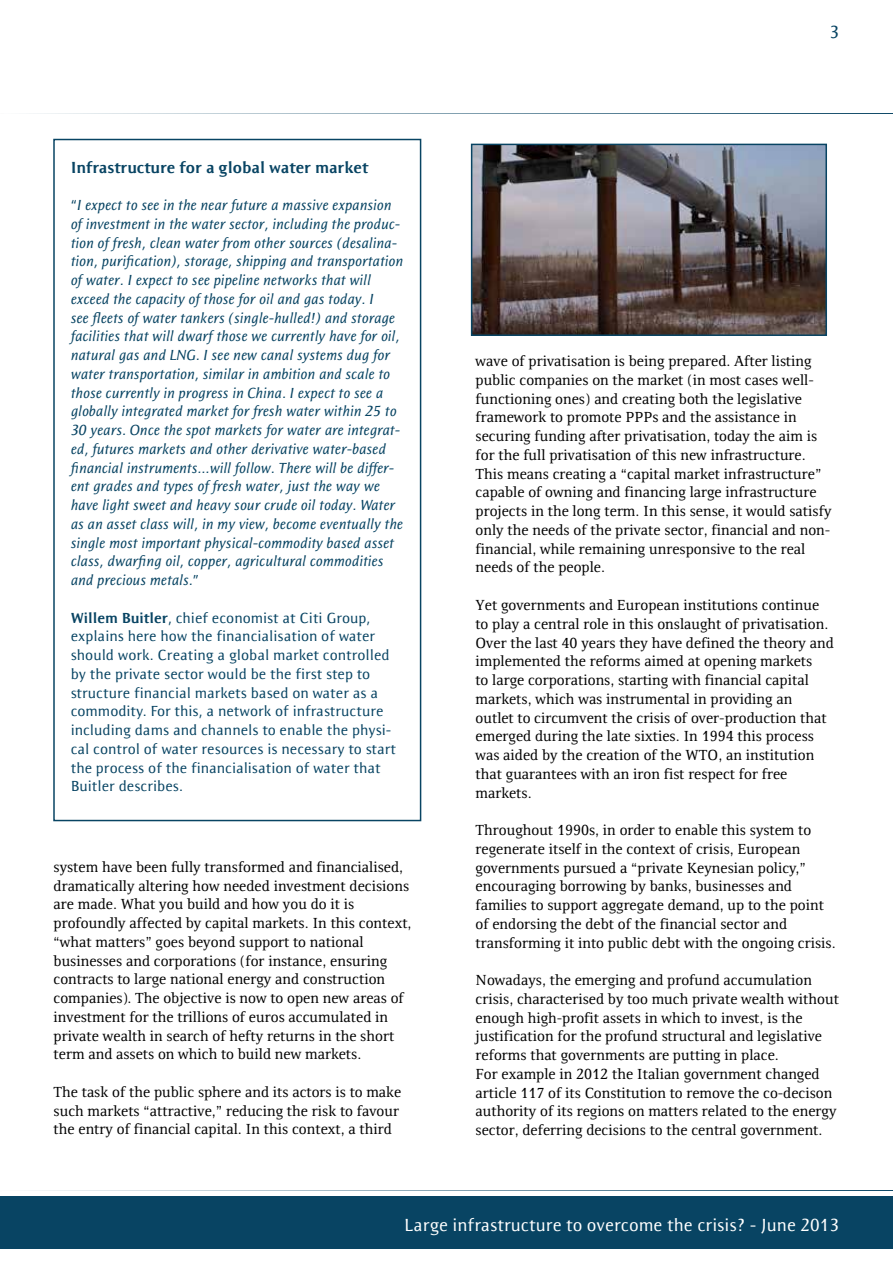
<style>
.page{position:relative;width:893px;height:1263px;background:#fff}
.page>*{position:absolute;margin:0;border:0;box-sizing:border-box;transform-origin:0 0}
.t1{font:18px "Resavska BG Sans";color:#fff}
.t2{font:18px "Resavska BG Sans";color:#084463}
.t3{font:700 16.5px "Resavska BG Sans";color:#084463}
.t4{font:15px/18.8px "Resavska BG";color:#000}
.t5{font:italic 15px/18.8px "Resavska BG Sans";color:#084463}
.t6{font:15px/18.8px "Resavska BG Sans";color:#084463}
.s1{font-style:normal}
.s2{font-weight:700}
</style>
<div class="page">
<div style="left:0;top:1196px;width:893px;height:53px;background:#084463"></div>
<hr style="left:0;top:113px;width:893px;height:1px;background:#084463">
<hr style="left:0;top:1190px;width:893px;height:1px;background:#084463">
<div style="left:53px;top:139px;width:368px;height:682px;border:2px solid #084463"></div>
<img style="left:474px;top:147px;width:350px;height:186px">
<div style="left:471px;top:144px;width:356px;height:192px;border:2px solid #084463"></div>
<p class="t3" style="left:71px;top:157px;width:299px">Infrastructure for a global water market</p>
<p class="t5" style="left:71px;top:196px;width:334px"><span class="s1">“</span>I expect to see in the near future a massive expansion of investment in the water sector, including the produc&shy;tion of fresh, clean water from other sources (desalina&shy;tion, purification), storage, shipping and transportation of water. I expect to see pipeline networks that will exceed the capacity of those for oil and gas today. I<br>see fleets of water tankers (single-hulled!) and storage facilities that will dwarf those we currently have for oil, natural gas and LNG. I see new canal systems dug for water transportation, similar in ambition and scale to those currently in progress in China. I expect to see a globally integrated market for fresh water within 25 to 30 years. Once the spot markets for water are integrat&shy;ed, futures markets and other derivative water-based financial instruments...will follow. There will be differ&shy;ent grades and types of fresh water, just the way we have light sweet and heavy sour crude oil today. Water as an asset class will, in my view, become eventually the single most important physical-commodity based asset class, dwarfing oil, copper, agricultural commodities and precious metals.<span class="s1">”</span></p>
<p class="t6" style="left:71px;top:608px;width:327px"><span class="s2">Willem Buitler</span>, chief economist at Citi Group, explains here how the financialisation of water should work. Creating a global market controlled by the private sector would be the first step to structure financial markets based on water as a commodity. For this, a network of infrastructure including dams and channels to enable the physi&shy;cal control of water resources is necessary to start the process of the financialisation of water that Buitler describes.</p>
<p class="t4" style="left:54px;top:857px;width:360px">system have been fully transformed and financialised, dramatically altering how needed investment decisions are made. What you build and how you do it is profoundly affected by capital markets. In this context, “what matters” goes beyond support to national businesses and corporations (for instance, ensuring contracts to large national energy and construction companies). The objective is now to open new areas of investment for the trillions of euros accumulated in private wealth in search of hefty returns in the short term and assets on which to build new markets.</p>
<p class="t4" style="left:54px;top:1082px;width:349px">The task of the public sphere and its actors is to make such markets “attractive,” reducing the risk to favour the entry of financial capital. In this context, a third</p>
<p class="t2" style="left:829px;top:22px;width:11px">3</p>
<p class="t4" style="left:476px;top:352px;width:358px">wave of privatisation is being prepared. After listing public companies on the market (in most cases well&shy;functioning ones) and creating both the legislative framework to promote PPPs and the assistance in securing funding after privatisation, today the aim is for the full privatisation of this new infrastructure.<br>This means creating a “capital market infrastructure” capable of owning and financing large infrastructure projects in the long term. In this sense, it would satisfy only the needs of the private sector, financial and non&shy;financial, while remaining unresponsive to the real needs of the people.</p>
<p class="t4" style="left:476px;top:596px;width:360px">Yet governments and European institutions continue to play a central role in this onslaught of privatisation.<br>Over the last 40 years they have defined the theory and implemented the reforms aimed at opening markets<br>to large corporations, starting with financial capital markets, which was instrumental in providing an outlet to circumvent the crisis of over-production that emerged during the late sixties. In 1994 this process was aided by the creation of the WTO, an institution that guarantees with an iron fist respect for free markets.</p>
<p class="t4" style="left:476px;top:821px;width:362px">Throughout 1990s, in order to enable this system to regenerate itself in the context of crisis, European governments pursued a “private Keynesian policy,” encouraging borrowing by banks, businesses and families to support aggregate demand, up to the point of endorsing the debt of the financial sector and transforming it into public debt with the ongoing crisis.</p>
<p class="t4" style="left:476px;top:971px;width:365px">Nowadays, the emerging and profund accumulation crisis, characterised by too much private wealth without enough high-profit assets in which to invest, is the justification for the profund structural and legislative reforms that governments are putting in place.<br>For example in 2012 the Italian government changed article 117 of its Constitution to remove the co-decison authority of its regions on matters related to the energy sector, deferring decisions to the central government.</p>
<p class="t1" style="left:404px;top:1215px;width:436px">Large infrastructure to overcome the crisis? - June 2013</p>
</div>
